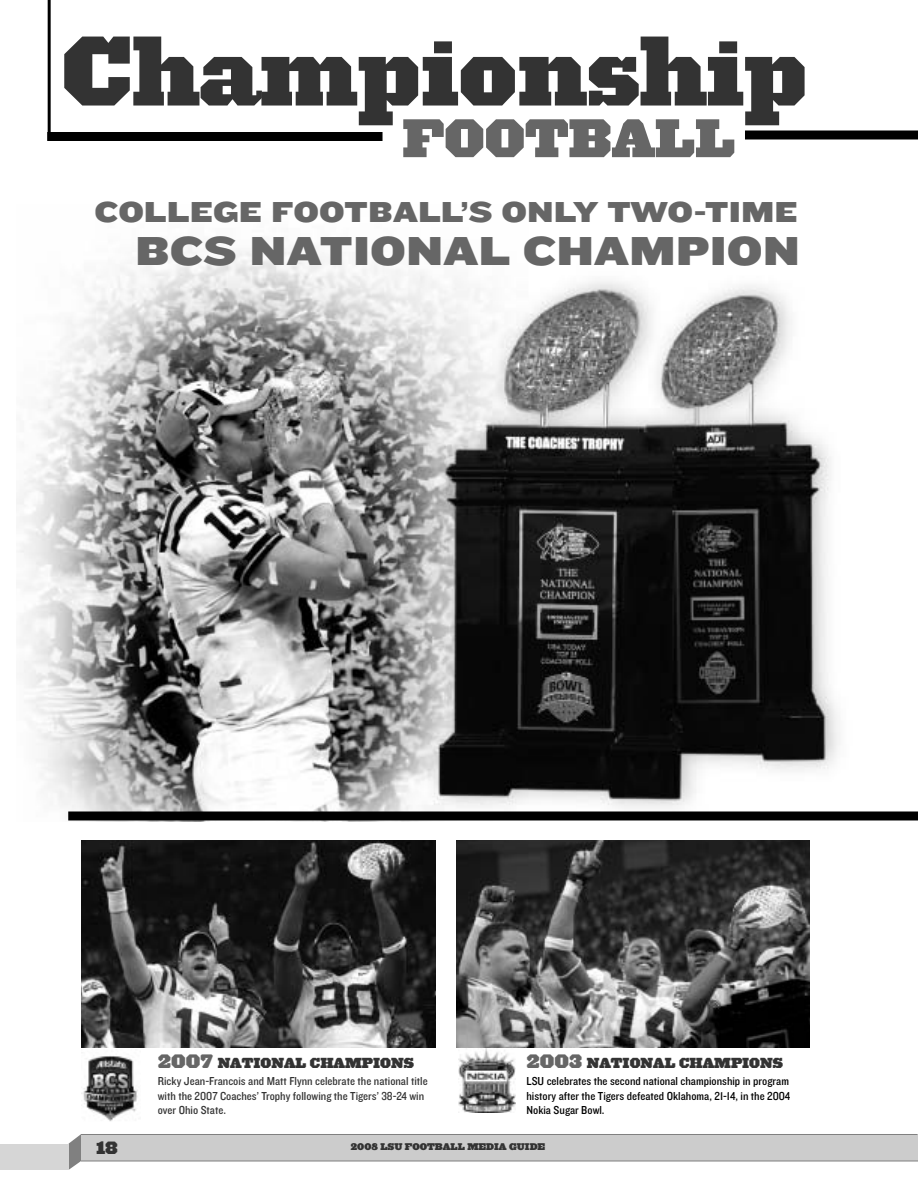
<style>
.page{position:relative;width:918px;height:1188px;background:#fff}
.page>*{position:absolute;margin:0;border:0;box-sizing:border-box;transform-origin:0 0}
.t1{font:900 91.5px "Acropolis HTF";color:#333}
.t2{font:900 50.25px "Acropolis HTF";color:#666}
.t3{font:42px "Knockout HTF73 Full Heviweight";color:#666}
.t4{font:30px "Knockout HTF73 Full Heviweight";color:#666}
.t5{font:900 16.5px "Acropolis HTF";color:#333}
.t6{font:900 13.5px "Acropolis HTF";color:#333}
.t7{font:12px/14.4px "Knockout HTF30 Junior Welterwt";color:#333}
.t8{font:12px/14.4px "Knockout HTF30 Junior Welterwt";color:#000;text-align:justify}
.t9{font:9px "Ziggurat HTF Black";color:#333}
.s1{font-size:18px;color:#666}
</style>
<div class="page">
<img style="left:16px;top:247px;width:872px;height:574px">
<div style="left:47px;top:132px;width:336px;height:9px;background:#000"></div>
<hr style="left:48px;top:0;width:3px;height:141px;background:#000">
<div style="left:745px;top:130px;width:173px;height:10px;background:#000"></div>
<div style="left:81px;top:1134px;width:837px;height:27px;background:#ccc"></div>
<hr style="left:81px;top:1134px;width:836px;height:1px;background:#808080">
<hr style="left:81px;top:1161px;width:837px;height:1px;background:#808080">
<svg style="left:69px;top:1134px;width:12px;height:36px"></svg>
<div style="left:0;top:1144px;width:69px;height:26px;background:#d6d6d6"></div>
<img style="left:457px;top:840px;width:353px;height:207px">
<img style="left:81px;top:840px;width:354px;height:207px">
<div style="left:68px;top:811px;width:850px;height:9px;background:#000"></div>
<img style="left:459px;top:1048px;width:56px;height:64px">
<img style="left:81px;top:1056px;width:57px;height:66px">
<h1 class="t1" style="left:62px;top:20px;width:747px">Championship</h1>
<h2 class="t2" style="left:402px;top:110px;width:334px">FOOTBALL</h2>
<h3 class="t4" style="left:94px;top:194px;width:705px">COLLEGE FOOTBALL’S ONLY TWO-TIME</h3>
<h3 class="t3" style="left:135px;top:225px;width:667px">BCS NATIONAL CHAMPION</h3>
<p class="t6" style="left:158px;top:1056px;width:257px"><span class="s1">2007</span> NATIONAL CHAMPIONS</p>
<p class="t7" style="left:158px;top:1074px;width:271px">Ricky Jean-Francois and Matt Flynn celebrate the national title with the 2007 Coaches’ Trophy following the Tigers’ 38-24 win over Ohio State.</p>
<p class="t6" style="left:526px;top:1056px;width:258px"><span class="s1">2003</span> NATIONAL CHAMPIONS</p>
<p class="t8" style="left:526px;top:1074px;width:265px">LSU celebrates the second national championship in program history after the Tigers defeated Oklahoma, 21-14, in the 2004<br>Nokia Sugar Bowl.</p>
<h3 class="t5" style="left:96px;top:1139px;width:23px">18</h3>
<p class="t9" style="left:350px;top:1142px;width:197px">2008 LSU FOOTBALL MEDIA GUIDE</p>
</div>
